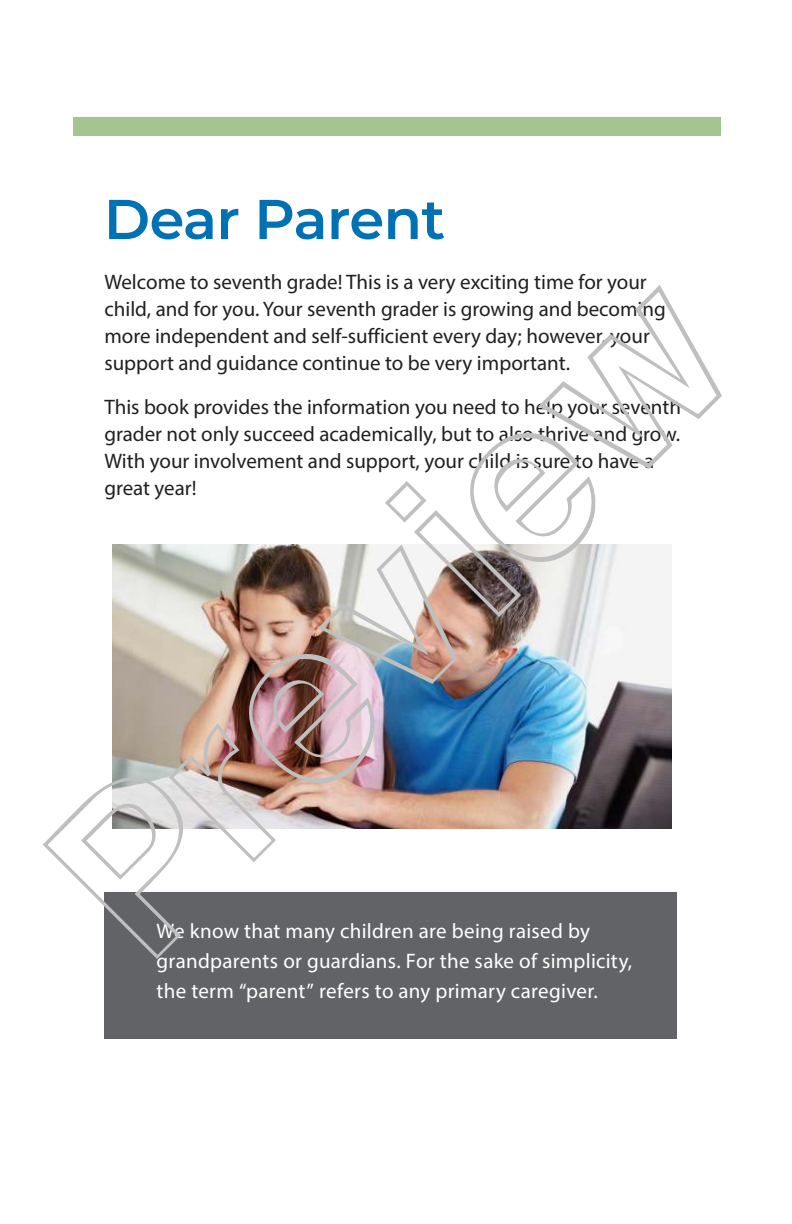
<style>
.page{position:relative;width:792px;height:1224px;background:#fff}
.page>*{position:absolute;margin:0;border:0;box-sizing:border-box;transform-origin:0 0}
.t1{font:221.6px "Aa Sans Outline";color:#bfbfbf}
.t2{font:600 56px "Montserrat";letter-spacing:-.01em;color:#0072b4}
.t3{font:21px/27px "Myriad Pro";color:#221f1f}
.t4{font:21px/30px "Myriad Pro";letter-spacing:.01em;color:#fff}
</style>
<div class="page">
<div style="left:73px;top:117px;width:648px;height:19px;background:#a3c690"></div>
<div style="left:104px;top:893px;width:573px;height:146px;background:#626366"></div>
<img style="left:112px;top:544px;width:559px;height:285px">
<h2 class="t2" style="left:104px;top:196px;width:343px">Dear Parent</h2>
<p class="t3" style="left:104px;top:270px;width:563px">Welcome to seventh grade! This is a very exciting time for your child, and for you. Your seventh grader is growing and becoming more independent and self-sufficient every day; however, your support and guidance continue to be very important.</p>
<p class="t3" style="left:104px;top:395px;width:578px">This book provides the information you need to help your seventh grader not only succeed academically, but to also thrive and grow.<br>With your involvement and support, your child is sure to have a great year!</p>
<h1 class="t1" style="left:6px;top:819px;width:845px;rotate:-45deg">Preview</h1>
<p class="t4" style="left:157px;top:978px;width:443px">the term “parent” refers to any primary caregiver.</p>
<p class="t4" style="left:157px;top:918px;width:477px">We know that many children are being raised by grandparents or guardians. For the sake of simplicity,</p>
</div>
